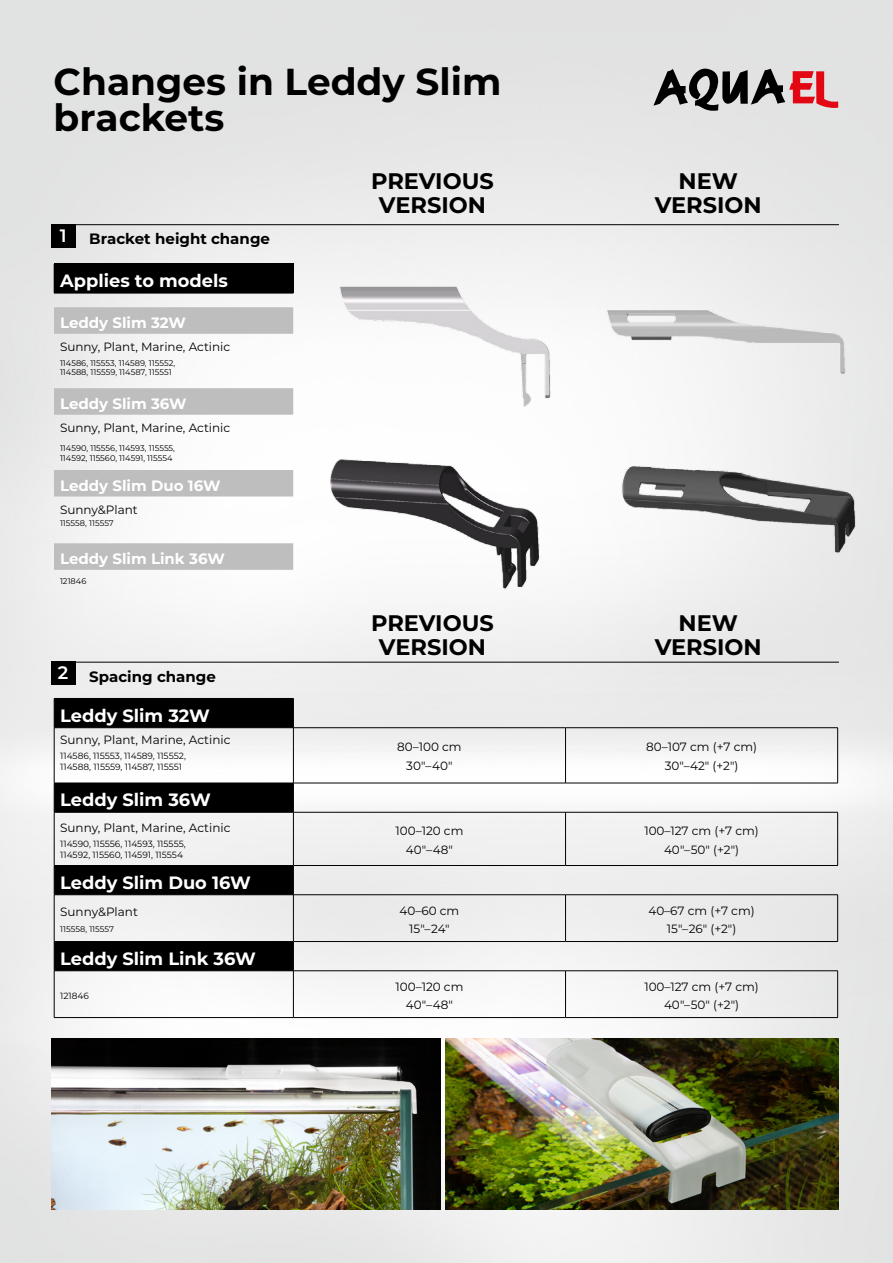
<style>
.page{position:relative;width:893px;height:1263px;background:#fff}
.page>*{position:absolute;margin:0;border:0;box-sizing:border-box;transform-origin:0 0}
.t1{font:700 37.5px/36px "Montserrat";color:#000}
.t2{font:700 22.5px/24px "Montserrat";color:#000;text-align:center}
.t3{font:600 18px "Montserrat";color:#fff}
.t4{font:700 17.85px "Montserrat";color:#fff}
.t5{font:700 15px "Montserrat";color:#fff}
.t6{font:700 15px "Montserrat";color:#000}
.t7{font:12px/18.6px "Montserrat";color:#000;text-align:center}
.t8{font:9px/10.8px "Montserrat";color:#000}
.t9{font:8.25px/9.9px "Montserrat";color:#000}
</style>
<div class="page">
<img style="left:0;top:0;width:893px;height:1263px">
<img style="left:0;top:240px;width:893px;height:415px">
<img style="left:51px;top:1039px;width:389px;height:170px">
<img style="left:445px;top:1039px;width:394px;height:170px">
<svg style="left:653px;top:65px;width:185px;height:48px;background:#a48f90"></svg>
<div style="left:51px;top:662px;width:24px;height:23px;background:#000"></div>
<hr style="left:51px;top:662px;width:788px;height:1px;background:#000">
<div style="left:51px;top:224px;width:24px;height:24px;background:#000"></div>
<hr style="left:51px;top:224px;width:788px;height:1px;background:#000">
<svg style="left:55px;top:699px;width:238px;height:271px;fill:#eee"></svg>
<hr style="left:54px;top:698px;width:240px;height:1px;background:#000">
<svg style="left:54px;top:699px;width:1px;height:28px"></svg>
<svg style="left:293px;top:699px;width:1px;height:28px"></svg>
<hr style="left:54px;top:727px;width:239px;height:1px;background:#000">
<hr style="left:54px;top:728px;width:1px;height:55px;background:#000">
<hr style="left:293px;top:727px;width:272px;height:1px;background:#000">
<hr style="left:293px;top:728px;width:1px;height:55px;background:#000">
<hr style="left:565px;top:727px;width:273px;height:1px;background:#000">
<hr style="left:565px;top:728px;width:1px;height:55px;background:#000">
<hr style="left:837px;top:728px;width:1px;height:55px;background:#000">
<hr style="left:54px;top:783px;width:239px;height:1px;background:#000">
<svg style="left:54px;top:784px;width:1px;height:28px"></svg>
<hr style="left:293px;top:783px;width:272px;height:1px;background:#000">
<svg style="left:293px;top:783px;width:1px;height:29px"></svg>
<hr style="left:565px;top:783px;width:273px;height:1px;background:#000">
<hr style="left:54px;top:812px;width:239px;height:1px;background:#000">
<hr style="left:54px;top:812px;width:1px;height:53px;background:#000">
<hr style="left:293px;top:812px;width:272px;height:1px;background:#000">
<hr style="left:293px;top:812px;width:1px;height:53px;background:#000">
<hr style="left:565px;top:812px;width:273px;height:1px;background:#000">
<hr style="left:565px;top:812px;width:1px;height:53px;background:#000">
<hr style="left:837px;top:812px;width:1px;height:53px;background:#000">
<hr style="left:54px;top:865px;width:239px;height:1px;background:#000">
<svg style="left:54px;top:866px;width:1px;height:28px"></svg>
<hr style="left:293px;top:865px;width:272px;height:1px;background:#000">
<svg style="left:293px;top:866px;width:1px;height:28px"></svg>
<hr style="left:565px;top:865px;width:273px;height:1px;background:#000">
<hr style="left:54px;top:894px;width:239px;height:1px;background:#000">
<hr style="left:54px;top:895px;width:1px;height:46px;background:#000">
<hr style="left:54px;top:941px;width:239px;height:1px;background:#000">
<svg style="left:54px;top:942px;width:1px;height:28px"></svg>
<svg style="left:293px;top:942px;width:1px;height:28px"></svg>
<hr style="left:54px;top:970px;width:239px;height:1px;background:#000">
<hr style="left:54px;top:971px;width:1px;height:46px;background:#000">
<hr style="left:293px;top:970px;width:272px;height:1px;background:#000">
<hr style="left:293px;top:971px;width:1px;height:46px;background:#000">
<hr style="left:565px;top:970px;width:273px;height:1px;background:#000">
<hr style="left:565px;top:971px;width:1px;height:46px;background:#000">
<hr style="left:837px;top:971px;width:1px;height:46px;background:#000">
<hr style="left:54px;top:1017px;width:239px;height:1px;background:#000">
<hr style="left:293px;top:1017px;width:272px;height:1px;background:#000">
<hr style="left:565px;top:1017px;width:273px;height:1px;background:#000">
<hr style="left:293px;top:894px;width:272px;height:1px;background:#000">
<hr style="left:293px;top:895px;width:1px;height:46px;background:#000">
<hr style="left:565px;top:894px;width:273px;height:1px;background:#000">
<hr style="left:565px;top:895px;width:1px;height:46px;background:#000">
<hr style="left:837px;top:895px;width:1px;height:46px;background:#000">
<hr style="left:293px;top:941px;width:272px;height:1px;background:#000">
<hr style="left:565px;top:941px;width:273px;height:1px;background:#000">
<svg style="left:54px;top:307px;width:239px;height:263px"></svg>
<div style="left:54px;top:264px;width:239px;height:29px;background:#000"></div>
<hr style="left:54px;top:293px;width:239px;height:1px;background:#000">
<h1 class="t1" style="left:54px;top:62px;width:449px">Changes in Leddy Slim brackets</h1>
<h3 class="t3" style="left:60px;top:223px;width:8px">1</h3>
<p class="t6" style="left:89px;top:228px;width:182px">Bracket height change</p>
<h3 class="t4" style="left:60px;top:268px;width:169px">Applies to models</h3>
<p class="t5" style="left:60px;top:312px;width:127px">Leddy Slim 32W</p>
<p class="t7" style="left:60px;top:337px;width:172px">Sunny, Plant, Marine, Actinic</p>
<p class="t9" style="left:60px;top:357px;width:117px">114586, 115553, 114589, 115552,<br>114588, 115559, 114587, 115551</p>
<p class="t5" style="left:60px;top:393px;width:128px">Leddy Slim 36W</p>
<p class="t7" style="left:60px;top:418px;width:172px">Sunny, Plant, Marine, Actinic</p>
<p class="t9" style="left:60px;top:443px;width:117px">114590, 115556, 114593, 115555,<br>114592, 115560, 114591, 115554</p>
<p class="t5" style="left:60px;top:474px;width:162px">Leddy Slim Duo 16W</p>
<p class="t7" style="left:60px;top:500px;width:79px">Sunny&amp;Plant</p>
<p class="t9" style="left:60px;top:518px;width:55px">115558, 115557</p>
<p class="t5" style="left:60px;top:548px;width:166px">Leddy Slim Link 36W</p>
<p class="t9" style="left:60px;top:576px;width:28px">121846</p>
<p class="t6" style="left:58px;top:665px;width:159px"><sup>2</sup> Spacing change</p>
<h2 class="t2" style="left:371px;top:168px;width:124px">PREVIOUS<br>VERSION</h2>
<h2 class="t2" style="left:371px;top:610px;width:124px">PREVIOUS<br>VERSION</h2>
<h2 class="t2" style="left:655px;top:168px;width:108px">NEW<br>VERSION</h2>
<h2 class="t2" style="left:655px;top:610px;width:108px">NEW<br>VERSION</h2>
<h3 class="t4" style="left:60px;top:702px;width:151px">Leddy Slim 32W</h3>
<p class="t7" style="left:60px;top:730px;width:172px">Sunny, Plant, Marine, Actinic</p>
<p class="t8" style="left:60px;top:750px;width:127px">114586, 115553, 114589, 115552,<br>114588, 115559, 114587, 115551</p>
<p class="t7" style="left:397px;top:737px;width:66px">80–100 cm<br>30″–40″</p>
<p class="t7" style="left:646px;top:737px;width:112px">80–107 cm (+7 cm)<br>30″–42″ (+2″)</p>
<h3 class="t4" style="left:60px;top:787px;width:152px">Leddy Slim 36W</h3>
<p class="t7" style="left:60px;top:818px;width:172px">Sunny, Plant, Marine, Actinic</p>
<p class="t8" style="left:60px;top:838px;width:127px">114590, 115556, 114593, 115555,<br>114592, 115560, 114591, 115554</p>
<p class="t7" style="left:395px;top:821px;width:69px">100–120 cm<br>40″–48″</p>
<p class="t7" style="left:644px;top:821px;width:116px">100–127 cm (+7 cm)<br>40″–50″ (+2″)</p>
<h3 class="t4" style="left:60px;top:869px;width:192px">Leddy Slim Duo 16W</h3>
<p class="t7" style="left:60px;top:902px;width:79px">Sunny&amp;Plant</p>
<p class="t9" style="left:60px;top:924px;width:55px">115558, 115557</p>
<p class="t7" style="left:400px;top:901px;width:61px">40–60 cm<br>15″–24″</p>
<p class="t7" style="left:648px;top:901px;width:108px">40–67 cm (+7 cm)<br>15″–26″ (+2″)</p>
<h3 class="t4" style="left:60px;top:945px;width:197px">Leddy Slim Link 36W</h3>
<p class="t8" style="left:60px;top:989px;width:30px">121846</p>
<p class="t7" style="left:395px;top:977px;width:69px">100–120 cm<br>40″–48″</p>
<p class="t7" style="left:644px;top:977px;width:116px">100–127 cm (+7 cm)<br>40″–50″ (+2″)</p>
</div>
